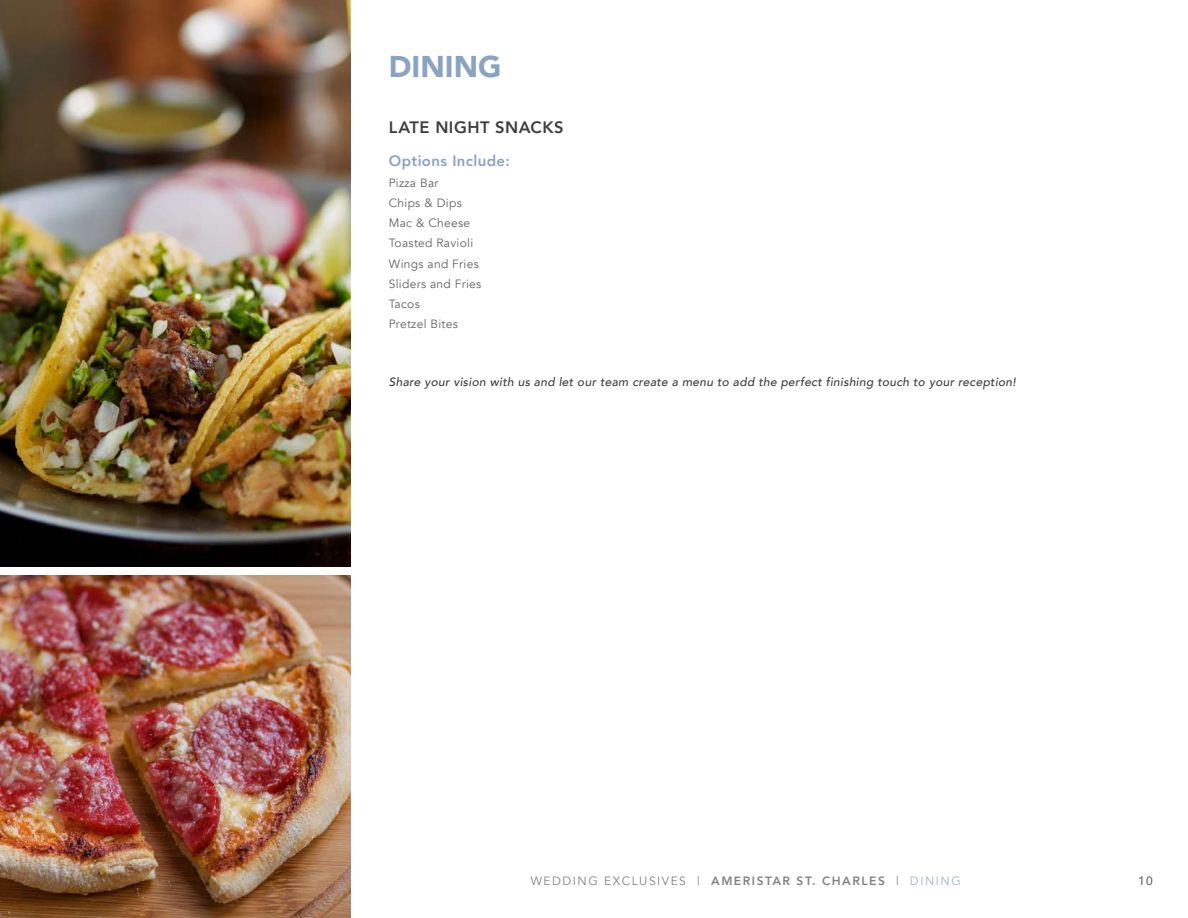
<style>
.page{position:relative;width:1188px;height:918px;background:#fff}
.page>*{position:absolute;margin:0;border:0;box-sizing:border-box;transform-origin:0 0}
.t1{font:900 30px "Avenir";color:#8aa3c1}
.t2{font:800 16.5px "Avenir";letter-spacing:.03em;color:#3e3e3f}
.t3{font:800 15px "Avenir";letter-spacing:.025em;color:#8aa3c1}
.t4{font:italic 500 12px "Avenir";letter-spacing:.025em;color:#3e3e3f}
.t5{font:12px/20.2px "Avenir";letter-spacing:.025em;color:#636366}
.t6{font:12px "Avenir";letter-spacing:.125em;color:#808285}
.t7{font:500 12px "Avenir";color:#636366}
.s1{font-weight:800}
.s2{color:#9db2cb}
</style>
<div class="page">
<img style="left:0;top:576px;width:351px;height:342px">
<img style="left:0;top:0;width:351px;height:566px">
<h1 class="t1" style="left:389px;top:41px;width:114px">DINING</h1>
<h2 class="t2" style="left:389px;top:114px;width:176px">LATE NIGHT SNACKS</h2>
<p class="t3" style="left:389px;top:149px;width:123px">Options Include:</p>
<p class="t5" style="left:389px;top:173px;width:94px">Pizza Bar<br>Chips &amp; Dips<br>Mac &amp; Cheese<br>Toasted Ravioli<br>Wings and Fries<br>Sliders and Fries<br>Tacos<br>Pretzel Bites</p>
<p class="t4" style="left:389px;top:375px;width:629px">Share your vision with us and let our team create a menu to add the perfect finishing touch to your reception!</p>
<p class="t6" style="left:531px;top:873px;width:431px">WEDDING EXCLUSIVES | <span class="s1">AMERISTAR ST. CHARLES</span> | <span class="s2">DINING</span></p>
<p class="t7" style="left:1138px;top:870px;width:16px">10</p>
</div>
